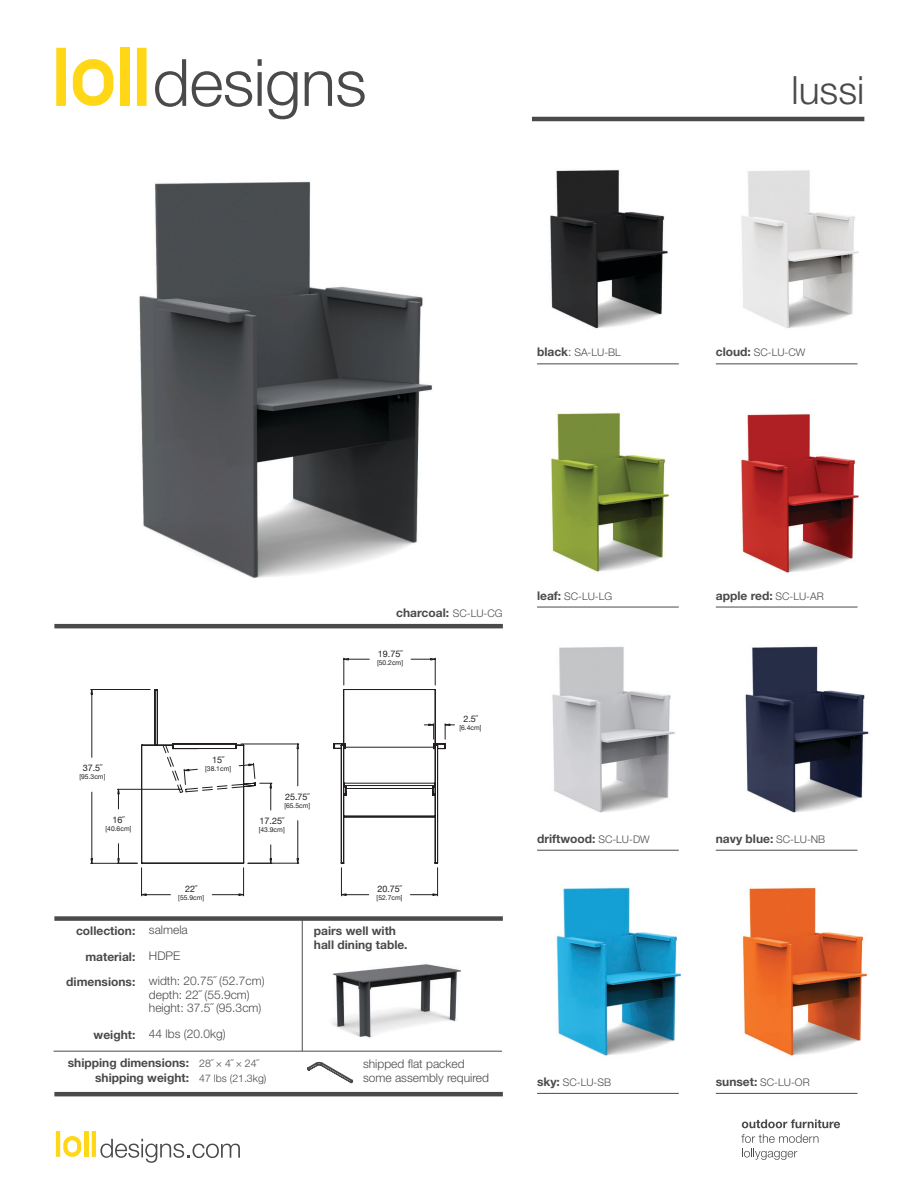
<style>
.page{position:relative;width:918px;height:1188px;background:#fff}
.page>*{position:absolute;margin:0;border:0;box-sizing:border-box;transform-origin:0 0}
.t1{font:300 39px "Helvetica Neue";color:#4a4a4c}
.t2{font:700 12px/25.5px "Helvetica Neue";color:#4a4a4c;text-align:right}
.t3{font:300 12px/26.1px "Helvetica Neue";color:#4a4a4c}
.t4{font:300 10.5px "Helvetica Neue";color:#4a4a4c}
.t5{font:9px "Helvetica Neue";color:#231f20}
.t6{font:6.75px "Helvetica Neue";color:#231f20}
.s1{font-weight:700;font-size:12px}
.s2{font-size:12px}
.s3{font-weight:300;font-size:10.5px}
</style>
<div class="page">
<hr style="left:532px;top:117px;width:332px;height:4px;background:#4a4a4c">
<div style="left:54px;top:916px;width:449px;height:5px;background:#4a4a4c"></div>
<hr style="left:54px;top:1092px;width:449px;height:4px;background:#4a4a4c">
<hr style="left:54px;top:624px;width:449px;height:4px;background:#4a4a4c">
<svg style="left:307px;top:1062px;width:46px;height:21px"></svg>
<hr style="left:54px;top:1051px;width:448px;height:1px;background:#4a4a4c">
<hr style="left:302px;top:919px;width:1px;height:132px;background:#4a4a4c">
<hr style="left:537px;top:364px;width:142px;height:1px;background:#4a4a4c">
<hr style="left:537px;top:607px;width:142px;height:1px;background:#4a4a4c">
<hr style="left:537px;top:850px;width:142px;height:1px;background:#4a4a4c">
<hr style="left:537px;top:1093px;width:142px;height:1px;background:#4a4a4c">
<hr style="left:716px;top:364px;width:142px;height:1px;background:#4a4a4c">
<hr style="left:716px;top:607px;width:142px;height:1px;background:#4a4a4c">
<hr style="left:716px;top:850px;width:142px;height:1px;background:#4a4a4c">
<hr style="left:716px;top:1093px;width:142px;height:1px;background:#4a4a4c">
<div style="left:84px;top:1131px;width:5px;height:26px;background:#ffd716"></div>
<hr style="left:56px;top:1131px;width:4px;height:26px;background:#ffd716">
<hr style="left:92px;top:1131px;width:4px;height:26px;background:#ffd716">
<svg style="left:63px;top:1136px;width:18px;height:21px"></svg>
<svg style="left:100px;top:1139px;width:140px;height:24px"></svg>
<svg style="left:155px;top:59px;width:31px;height:48px"></svg>
<svg style="left:192px;top:71px;width:60px;height:36px"></svg>
<svg style="left:258px;top:59px;width:39px;height:60px"></svg>
<svg style="left:305px;top:71px;width:60px;height:36px"></svg>
<div style="left:120px;top:48px;width:10px;height:58px;background:#ffd716"></div>
<div style="left:56px;top:48px;width:10px;height:58px;background:#ffd716"></div>
<div style="left:137px;top:48px;width:10px;height:58px;background:#ffd716"></div>
<svg style="left:73px;top:59px;width:40px;height:47px"></svg>
<svg style="left:742px;top:1119px;width:98px;height:9px"></svg>
<svg style="left:741px;top:1134px;width:78px;height:9px"></svg>
<svg style="left:742px;top:1149px;width:55px;height:11px"></svg>
<img style="left:139px;top:181px;width:293px;height:397px">
<img style="left:550px;top:169px;width:118px;height:160px">
<img style="left:551px;top:412px;width:118px;height:160px">
<img style="left:741px;top:414px;width:118px;height:160px">
<img style="left:556px;top:887px;width:311px;height:169px">
<img style="left:745px;top:646px;width:124px;height:167px">
<img style="left:552px;top:646px;width:123px;height:167px">
<img style="left:741px;top:170px;width:118px;height:158px">
<svg style="left:90px;top:689px;width:155px;height:208px"></svg>
<svg style="left:340px;top:657px;width:99px;height:240px"></svg>
<svg style="left:113px;top:834px;width:326px;height:32px"></svg>
<svg style="left:104px;top:713px;width:351px;height:121px"></svg>
<img style="left:331px;top:964px;width:130px;height:74px">
<div style="left:370px;top:643px;width:40px;height:34px;background:#fff"></div>
<div style="left:369px;top:879px;width:41px;height:33px;background:#fff"></div>
<div style="left:72px;top:758px;width:41px;height:33px;background:#fff"></div>
<div style="left:98px;top:810px;width:41px;height:33px;background:#fff"></div>
<div style="left:171px;top:878px;width:41px;height:34px;background:#fff"></div>
<div style="left:198px;top:750px;width:40px;height:33px;background:#fff"></div>
<div style="left:277px;top:787px;width:41px;height:33px;background:#fff"></div>
<div style="left:252px;top:811px;width:40px;height:33px;background:#fff"></div>
<p class="t1" style="left:791px;top:67px;width:74px">lussi</p>
<p class="t4" style="left:537px;top:346px;width:85px"><span class="s1">black</span><span class="s2">:</span> SA-LU-BL</p>
<p class="t4" style="left:716px;top:346px;width:91px"><span class="s1">cloud:</span> SC-LU-CW</p>
<p class="t5" style="left:83px;top:762px;width:21px">37.5˝</p>
<p class="t6" style="left:79px;top:772px;width:28px">[95.3cm]</p>
<p class="t5" style="left:113px;top:813px;width:14px">16˝</p>
<p class="t6" style="left:106px;top:824px;width:28px">[40.6cm]</p>
<p class="t5" style="left:212px;top:753px;width:14px">15˝</p>
<p class="t6" style="left:205px;top:764px;width:28px">[38.1cm]</p>
<p class="t5" style="left:285px;top:790px;width:26px">25.75˝</p>
<p class="t6" style="left:284px;top:801px;width:28px">[65.5cm]</p>
<p class="t5" style="left:260px;top:814px;width:26px">17.25˝</p>
<p class="t6" style="left:259px;top:825px;width:28px">[43.9cm]</p>
<p class="t2" style="left:396px;top:599px;width:108px">charcoal: <span class="s3">SC-LU-CG</span></p>
<p class="t5" style="left:378px;top:647px;width:26px">19.75˝</p>
<p class="t6" style="left:377px;top:657px;width:28px">[50.2cm]</p>
<p class="t5" style="left:463px;top:712px;width:16px">2.5˝</p>
<p class="t6" style="left:459px;top:723px;width:24px">[6.4cm]</p>
<p class="t2" style="left:66px;top:918px;width:71px">collection: material: dimensions:</p>
<p class="t5" style="left:185px;top:882px;width:14px">22˝</p>
<p class="t6" style="left:178px;top:892px;width:28px">[55.9cm]</p>
<p class="t3" style="left:149px;top:917px;width:40px">salmela<br>HDPE</p>
<p class="t3" style="left:149px;top:967px;width:117px">width: 20.75˝ (52.7cm)</p>
<p class="t3" style="left:149px;top:981px;width:102px">depth: 22˝ (55.9cm)</p>
<p class="t3" style="left:149px;top:995px;width:114px">height: 37.5˝ (95.3cm)</p>
<p class="t5" style="left:377px;top:882px;width:26px">20.75˝</p>
<p class="t6" style="left:377px;top:893px;width:28px">[52.7cm]</p>
<p class="t2" style="left:314px;top:923px;width:95px;line-height:14.4px;text-align:left">pairs well with hall dining table.</p>
<p class="t4" style="left:537px;top:589px;width:77px"><span class="s1">leaf:</span> SC-LU-LG</p>
<p class="t2" style="left:716px;top:582px;width:110px">apple red: <span class="s3">SC-LU-AR</span></p>
<p class="t2" style="left:537px;top:825px;width:114px">driftwood: <span class="s3">SC-LU-DW</span></p>
<p class="t2" style="left:716px;top:825px;width:111px">navy blue: <span class="s3">SC-LU-NB</span></p>
<p class="t3" style="left:149px;top:1020px;width:78px">44 lbs (20.0kg)</p>
<p class="t2" style="left:94px;top:1022px;width:43px">weight:</p>
<p class="t2" style="left:68px;top:1055px;width:123px;line-height:15px">shipping dimensions: shipping weight:</p>
<p class="t4" style="left:199px;top:1056px;width:61px">28˝ × 4˝ × 24˝</p>
<p class="t4" style="left:199px;top:1072px;width:69px">47 lbs (21.3kg)</p>
<p class="t4" style="left:537px;top:1076px;width:76px"><span class="s1">sky:</span> SC-LU-SB</p>
<p class="t4" style="left:716px;top:1076px;width:95px"><span class="s1">sunset:</span> SC-LU-OR</p>
<p class="t3" style="left:363px;top:1056px;width:128px;line-height:14.4px">shipped flat packed some assembly required</p>
</div>
